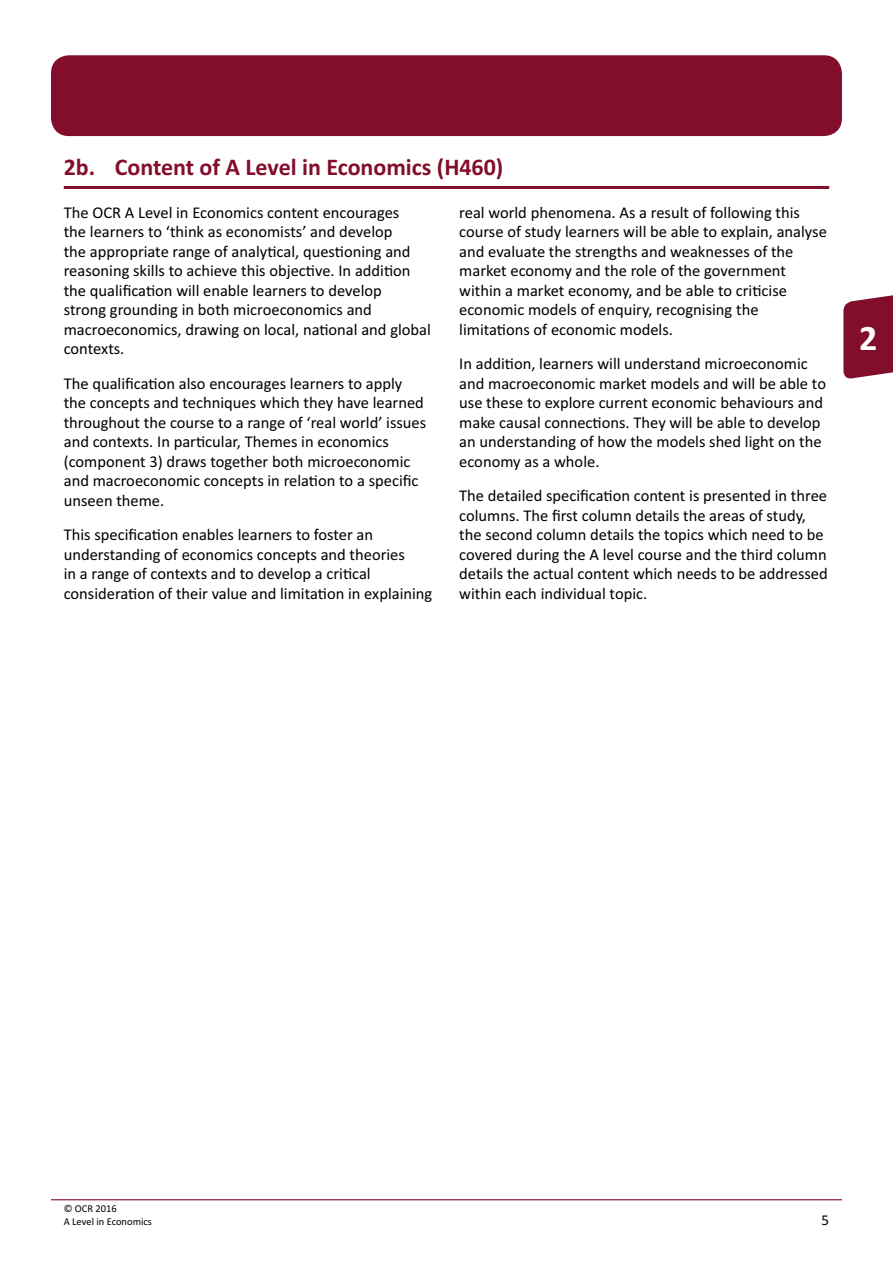
<style>
.page{position:relative;width:893px;height:1263px;background:#fff}
.page>*{position:absolute;margin:0;border:0;box-sizing:border-box;transform-origin:0 0}
.t1{font:700 36px "Calibri";color:#fff}
.Heading2{font:700 24px "Calibri";color:#830e2c}
.t2{font:16.5px/19.5px "Calibri";color:#000}
.t3{font:15px "Calibri";color:#000}
.t4{font:10.5px/12.8px "Calibri";color:#000}
</style>
<div class="page">
<hr style="left:51px;top:1199px;width:791px;height:1px;background:#830e2c">
<div style="left:51px;top:55px;width:791px;height:81px;background:#830e2c;border-radius:18px"></div>
<svg style="left:843px;top:295px;width:50px;height:84px;background:#8f2540"></svg>
<hr style="left:64px;top:186px;width:765px;height:3px;background:#830e2c">
<h1 class="Heading2" style="left:64px;top:150px;width:441px">2b. Content of A Level in Economics (H460)</h1>
<p class="t2" style="left:64px;top:202px;width:369px">The OCR A Level in Economics content encourages<br>the learners to ‘think as economists’ and develop<br>the appropriate range of analytical, questioning and reasoning skills to achieve this objective. In addition the qualification will enable learners to develop<br>strong grounding in both microeconomics and macroeconomics, drawing on local, national and global contexts.</p>
<p class="t2" style="left:64px;top:373px;width:364px">The qualification also encourages learners to apply the concepts and techniques which they have learned throughout the course to a range of ‘real world’ issues and contexts. In particular, Themes in economics (component 3) draws together both microeconomic and macroeconomic concepts in relation to a specific unseen theme.</p>
<p class="t2" style="left:64px;top:524px;width:370px">This specification enables learners to foster an understanding of economics concepts and theories<br>in a range of contexts and to develop a critical consideration of their value and limitation in explaining</p>
<p class="t2" style="left:459px;top:202px;width:369px">real world phenomena. As a result of following this course of study learners will be able to explain, analyse and evaluate the strengths and weaknesses of the market economy and the role of the government within a market economy, and be able to criticise economic models of enquiry, recognising the limitations of economic models.</p>
<p class="t2" style="left:459px;top:353px;width:368px">In addition, learners will understand microeconomic and macroeconomic market models and will be able to use these to explore current economic behaviours and make causal connections. They will be able to develop an understanding of how the models shed light on the economy as a whole.</p>
<p class="t2" style="left:459px;top:485px;width:370px">The detailed specification content is presented in three columns. The first column details the areas of study, the second column details the topics which need to be covered during the A level course and the third column details the actual content which needs to be addressed within each individual topic.</p>
<h1 class="t1" style="left:859px;top:312px;width:20px">2</h1>
<p class="t4" style="left:64px;top:1202px;width:90px">© OCR 2016<br>A Level in Economics</p>
<p class="t3" style="left:822px;top:1209px;width:9px">5</p>
</div>
